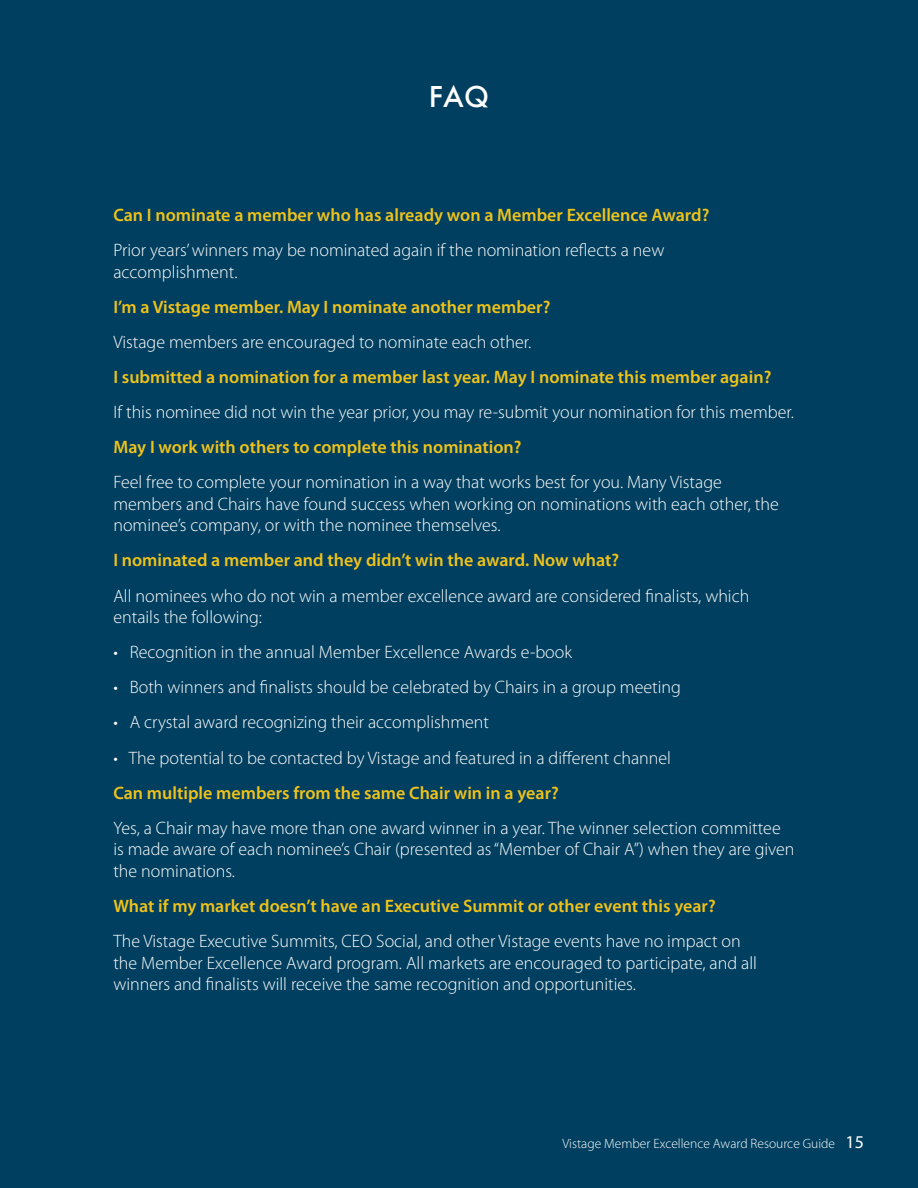
<style>
.page{position:relative;width:918px;height:1188px;background:#003f5f}
.page>*{position:absolute;margin:0;border:0;box-sizing:border-box;transform-origin:0 0}
.t1{font:500 31.5px "Futura PT";color:#fff}
.t2{font:300 18px/21.6px "Myriad Pro";color:#fff}
.t3{font:600 18px "Myriad Pro";color:#f0c31a}
.t4{font:300 13.5px "Myriad Pro";color:#fff}
.s1{font-weight:400;font-size:18px}
</style>
<div class="page">
<h1 class="t1" style="left:429px;top:77px;width:62px">FAQ</h1>
<p class="t3" style="left:113px;top:203px;width:597px">Can I nominate a member who has already won a Member Excellence Award?</p>
<p class="t2" style="left:113px;top:239px;width:552px">Prior years’ winners may be nominated again if the nomination reflects a new accomplishment.</p>
<p class="t3" style="left:113px;top:295px;width:438px">I’m a Vistage member. May I nominate another member?</p>
<p class="t2" style="left:113px;top:331px;width:420px">Vistage members are encouraged to nominate each other.</p>
<p class="t3" style="left:113px;top:365px;width:659px">I submitted a nomination for a member last year. May I nominate this member again?</p>
<p class="t2" style="left:113px;top:401px;width:682px">If this nominee did not win the year prior, you may re-submit your nomination for this member.</p>
<p class="t3" style="left:113px;top:436px;width:410px">May I work with others to complete this nomination?</p>
<p class="t2" style="left:113px;top:471px;width:667px">Feel free to complete your nomination in a way that works best for you. Many Vistage members and Chairs have found success when working on nominations with each other, the nominee’s company, or with the nominee themselves.</p>
<p class="t3" style="left:113px;top:549px;width:507px">I nominated a member and they didn’t win the award. Now what?</p>
<p class="t2" style="left:113px;top:585px;width:638px">All nominees who do not win a member excellence award are considered finalists, which entails the following:</p>
<p class="t2" style="left:113px;top:641px;width:460px">• Recognition in the annual Member Excellence Awards e-book</p>
<p class="t2" style="left:113px;top:676px;width:569px">• Both winners and finalists should be celebrated by Chairs in a group meeting</p>
<p class="t2" style="left:113px;top:711px;width:377px">• A crystal award recognizing their accomplishment</p>
<p class="t2" style="left:113px;top:747px;width:559px">• The potential to be contacted by Vistage and featured in a different channel</p>
<p class="t3" style="left:113px;top:781px;width:447px">Can multiple members from the same Chair win in a year?</p>
<p class="t2" style="left:113px;top:817px;width:683px">Yes, a Chair may have more than one award winner in a year. The winner selection committee is made aware of each nominee’s Chair (presented as “Member of Chair A”) when they are given the nominations.</p>
<p class="t3" style="left:113px;top:895px;width:604px">What if my market doesn’t have an Executive Summit or other event this year?</p>
<p class="t2" style="left:113px;top:930px;width:645px">The Vistage Executive Summits, CEO Social, and other Vistage events have no impact on the Member Excellence Award program. All markets are encouraged to participate, and all winners and finalists will receive the same recognition and opportunities.</p>
<p class="t4" style="left:563px;top:1135px;width:303px">Vistage Member Excellence Award Resource Guide <span class="s1">15</span></p>
</div>
